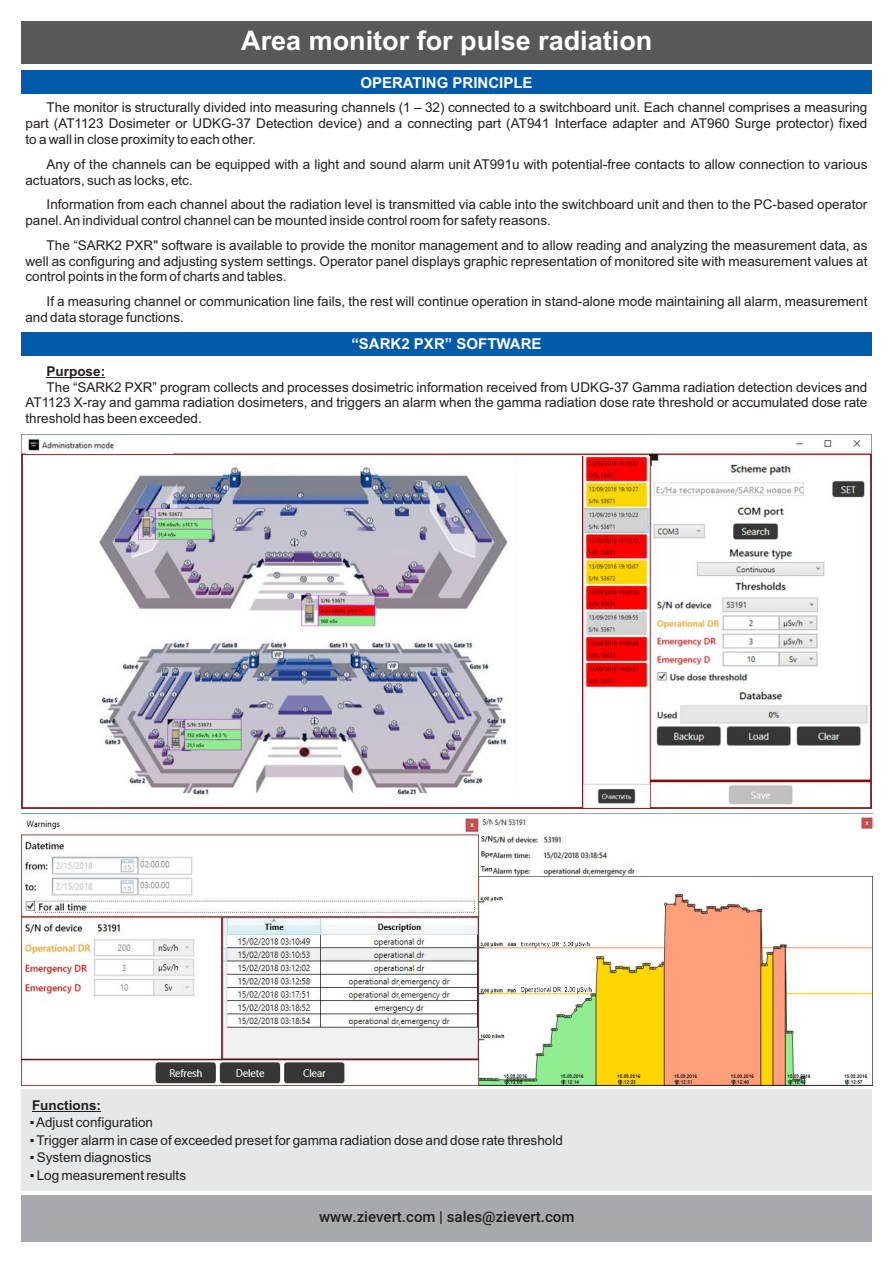
<style>
.page{position:relative;width:893px;height:1263px;background:#fff}
.page>*{position:absolute;margin:0;border:0;box-sizing:border-box;transform-origin:0 0}
.t1{font:700 27px "Arial";color:#fff}
.t2{font:700 15px "Arial";color:#fff}
.t3{font:500 15px "Roboto";color:#231f20}
.t4{font:13.5px/15.9px "Arial";color:#231f20;text-align:justify}
.t5{font:700 13.5px "Arial";color:#231f20}
</style>
<div class="page">
<div style="left:21px;top:1089px;width:851px;height:102px;background:#e6e7e9"></div>
<div style="left:21px;top:21px;width:851px;height:43px;background:#585858"></div>
<div style="left:21px;top:71px;width:851px;height:23px;background:#015aaa"></div>
<div style="left:21px;top:332px;width:851px;height:23px;background:#015aaa"></div>
<hr style="left:32px;top:1111px;width:69px;height:1px;background:#231f20">
<hr style="left:47px;top:377px;width:58px;height:1px;background:#231f20">
<img style="left:648px;top:435px;width:224px;height:374px">
<img style="left:21px;top:435px;width:101px;height:374px">
<img style="left:122px;top:436px;width:526px;height:373px">
<div style="left:23px;top:456px;width:625px;height:351px;background:#fff"></div>
<img style="left:582px;top:456px;width:69px;height:289px">
<img style="left:582px;top:745px;width:69px;height:63px">
<img style="left:99px;top:466px;width:409px;height:329px">
<img style="left:26px;top:437px;width:147px;height:17px">
<img style="left:651px;top:466px;width:218px;height:341px">
<img style="left:21px;top:813px;width:851px;height:273px">
<img style="left:494px;top:817px;width:147px;height:58px">
<img style="left:641px;top:817px;width:114px;height:58px">
<svg style="left:517px;top:986px;width:76px;height:7px"></svg>
<div style="left:517px;top:940px;width:76px;height:7px;background:#fff"></div>
<img style="left:521px;top:942px;width:69px;height:5px">
<img style="left:521px;top:988px;width:70px;height:5px">
<div style="left:21px;top:1195px;width:851px;height:47px;background:#a8a9ad"></div>
<h1 class="t1" style="left:241px;top:30px;width:413px">Area monitor for pulse radiation</h1>
<p class="t2" style="left:360px;top:77px;width:174px">OPERATING PRINCIPLE</p>
<p class="t4" style="left:25px;top:101px;width:843px;text-indent:21px">The monitor is structurally divided into measuring channels (1 – 32) connected to a switchboard unit. Each channel comprises a measuring part (АТ1123 Dosimeter or UDKG-37 Detection device) and a connecting part (АТ941 Interface adapter and АТ960 Surge protector) fixed to a wall in close proximity to each other.</p>
<p class="t4" style="left:25px;top:157px;width:843px;text-indent:21px">Any of the channels can be equipped with a light and sound alarm unit AT991u with potential-free contacts to allow connection to various actuators, such as locks, etc.</p>
<p class="t4" style="left:25px;top:198px;width:843px;text-indent:21px">Information from each channel about the radiation level is transmitted via cable into the switchboard unit and then to the PC-based operator panel. An individual control channel can be mounted inside control room for safety reasons.</p>
<p class="t4" style="left:25px;top:238px;width:843px;text-indent:21px">The “SARK2 PXR" software is available to provide the monitor management and to allow reading and analyzing the measurement data, as well as configuring and adjusting system settings. Operator panel displays graphic representation of monitored site with measurement values at control points in the form of charts and tables.</p>
<p class="t4" style="left:25px;top:295px;width:843px;text-indent:21px">If a measuring channel or communication line fails, the rest will continue operation in stand-alone mode maintaining all alarm, measurement and data storage functions.</p>
<p class="t2" style="left:351px;top:338px;width:192px">“SARK2 PXR” SOFTWARE</p>
<p class="t5" style="left:47px;top:366px;width:60px">Purpose:</p>
<p class="t4" style="left:26px;top:380px;width:843px;text-indent:21px">The “SARK2 PXR” program collects and processes dosimetric information received from UDKG-37 Gamma radiation detection devices and AT1123 X-ray and gamma radiation dosimeters, and triggers an alarm when the gamma radiation dose rate threshold or accumulated dose rate threshold has been exceeded.</p>
<p class="t5" style="left:32px;top:1100px;width:70px">Functions:</p>
<p class="t4" style="left:30px;top:1116px;width:125px">▪ Adjust configuration</p>
<p class="t4" style="left:30px;top:1133px;width:535px">▪ Trigger alarm in case of exceeded preset for gamma radiation dose and dose rate threshold</p>
<p class="t4" style="left:30px;top:1151px;width:123px">▪ System diagnostics</p>
<p class="t4" style="left:30px;top:1168px;width:158px">▪ Log measurement results</p>
<p class="t3" style="left:319px;top:1211px;width:257px">www.zievert.com | sales@zievert.com</p>
</div>
